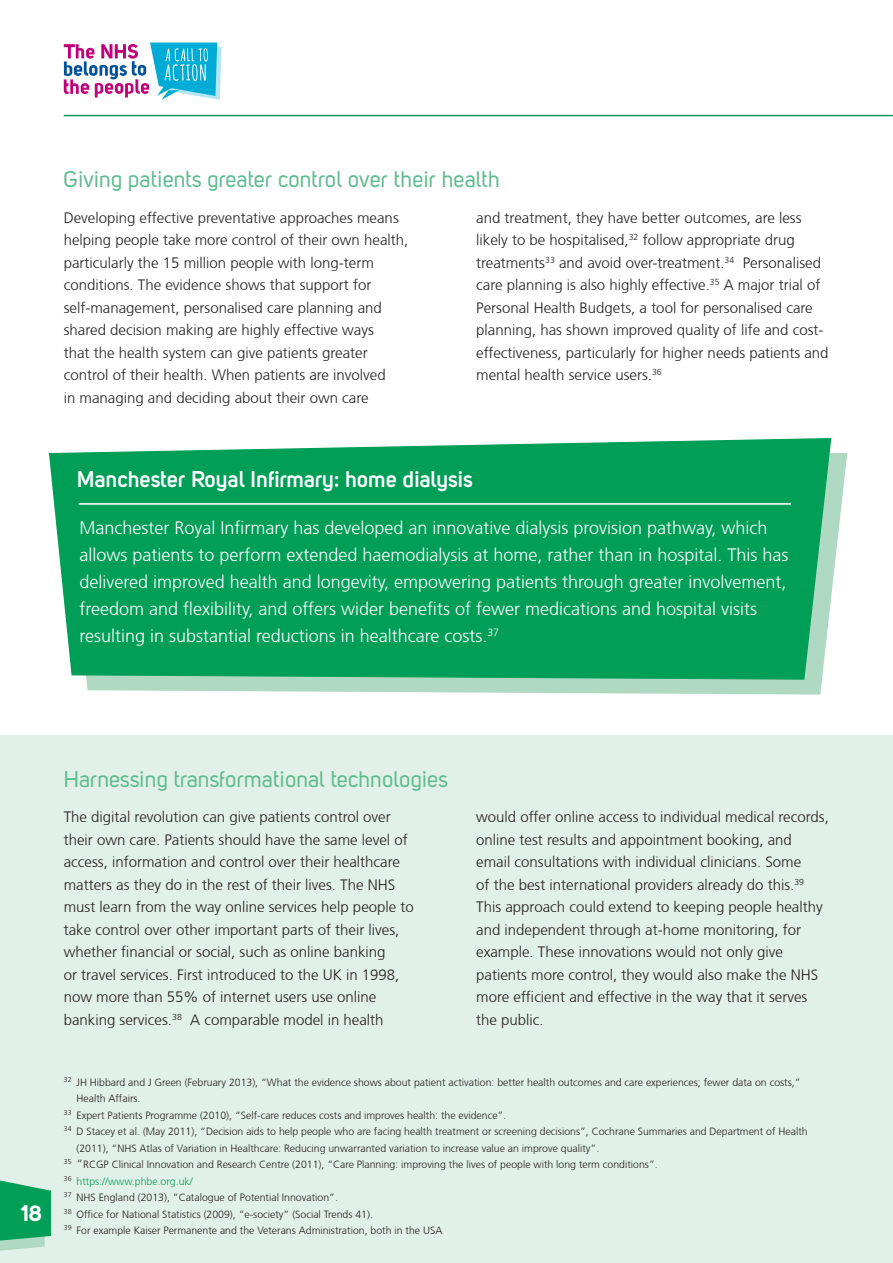
<style>
.page{position:relative;width:893px;height:1263px;background:#fff}
.page>*{position:absolute;margin:0;border:0;box-sizing:border-box;transform-origin:0 0}
.t1{font:22.5px "Uni Sans Regular";color:#60bc90}
.t2{font:700 22.5px "Uni Sans Semi";color:#fff}
.t3{font:22.5px "Uni Sans Bold";color:#fff}
.t4{font:300 18px/27px "Frutiger CE";color:#fff}
.t5{font:300 15px/22.5px "Frutiger CE";color:#231f20}
.t6{font:300 10.5px "Frutiger CE";color:#231f20}
.t7{font:300 10.5px "Frutiger CE";color:#009e57}
.s1{font-size:12px}
</style>
<div class="page">
<hr style="left:64px;top:115px;width:829px;height:1px;background:#009e57">
<svg style="left:64px;top:43px;width:158px;height:57px"></svg>
<div style="left:0;top:736px;width:893px;height:527px;background:#e1f0e8"></div>
<svg style="left:86px;top:453px;width:761px;height:241px;fill:#afd9c2"></svg>
<svg style="left:49px;top:438px;width:782px;height:242px;background:#15a665"></svg>
<hr style="left:79px;top:503px;width:712px;height:2px;background:#fff">
<svg style="left:0;top:1180px;width:51px;height:71px;background:#33b077"></svg>
<h1 class="t1" style="left:64px;top:166px;width:438px">Giving patients greater control over their health</h1>
<p class="t5" style="left:64px;top:206px;width:346px">Developing effective preventative approaches means helping people take more control of their own health, particularly the 15 million people with long-term conditions. The evidence shows that support for self-management, personalised care planning and shared decision making are highly effective ways<br>that the health system can give patients greater control of their health. When patients are involved<br>in managing and deciding about their own care</p>
<p class="t5" style="left:476px;top:206px;width:354px">and treatment, they have better outcomes, are less likely to be hospitalised,<sup>32</sup> follow appropriate drug treatments<sup>33</sup> and avoid over-treatment.<sup>34</sup> Personalised care planning is also highly effective.<sup>35</sup> A major trial of Personal Health Budgets, a tool for personalised care planning, has shown improved quality of life and cost&shy;effectiveness, particularly for higher needs patients and mental health service users.<sup>36</sup></p>
<h1 class="t2" style="left:77px;top:465px;width:397px">Manchester Royal Infirmary: home dialysis</h1>
<p class="t4" style="left:79px;top:514px;width:711px">Manchester Royal Infirmary has developed an innovative dialysis provision pathway, which allows patients to perform extended haemodialysis at home, rather than in hospital. This has delivered improved health and longevity, empowering patients through greater involvement, freedom and flexibility, and offers wider benefits of fewer medications and hospital visits resulting in substantial reductions in healthcare costs.<sup>37</sup></p>
<h1 class="t3" style="left:22px;top:1199px;width:22px">18</h1>
<h1 class="t1" style="left:64px;top:766px;width:386px">Harnessing transformational technologies</h1>
<p class="t5" style="left:64px;top:806px;width:352px">The digital revolution can give patients control over their own care. Patients should have the same level of access, information and control over their healthcare matters as they do in the rest of their lives. The NHS must learn from the way online services help people to take control over other important parts of their lives, whether financial or social, such as online banking<br>or travel services. First introduced to the UK in 1998, now more than 55% of internet users use online banking services.<sup>38</sup> A comparable model in health</p>
<p class="t5" style="left:476px;top:806px;width:354px">would offer online access to individual medical records, online test results and appointment booking, and email consultations with individual clinicians. Some<br>of the best international providers already do this.<sup>39<br></sup>This approach could extend to keeping people healthy and independent through at-home monitoring, for example. These innovations would not only give patients more control, they would also make the NHS more efficient and effective in the way that it serves the public.</p>
<p class="t6" style="left:64px;top:1076px;width:738px"><sup>32</sup> JH Hibbard and J Green (February 2013), “What the evidence shows about patient activation: better health outcomes and care experiences; fewer data on costs,”</p>
<p class="t6" style="left:77px;top:1093px;width:65px">Health Affairs.</p>
<p class="t6" style="left:64px;top:1109px;width:444px"><sup>33</sup> Expert Patients Programme (2010), “Self-care reduces costs and improves health: the evidence”.</p>
<p class="t6" style="left:64px;top:1126px;width:745px"><sup>34</sup> D Stacey et al. (May 2011), “Decision aids to help people who are facing health treatment or screening decisions”, Cochrane Summaries and Department of Health</p>
<p class="t6" style="left:77px;top:1142px;width:524px">(2011), “NHS Atlas of Variation in Healthcare: Reducing unwarranted variation to increase value an improve quality”.</p>
<p class="t6" style="left:64px;top:1159px;width:595px"><sup>35</sup> <span class="s1">“</span>RCGP Clinical Innovation and Research Centre (2011), “Care Planning: improving the lives of people with long term conditions”.</p>
<p class="t7" style="left:64px;top:1175px;width:130px"><sup>36</sup> https://www.phbe.org.uk/</p>
<p class="t6" style="left:64px;top:1192px;width:276px"><sup>37</sup> NHS England (2013), “Catalogue of Potential Innovation”.</p>
<p class="t6" style="left:64px;top:1208px;width:311px"><sup>38</sup> Office for National Statistics (2009), “e-society” (Social Trends 41).</p>
<p class="t6" style="left:64px;top:1225px;width:380px"><sup>39</sup> For example Kaiser Permanente and the Veterans Administration, both in the USA</p>
</div>
